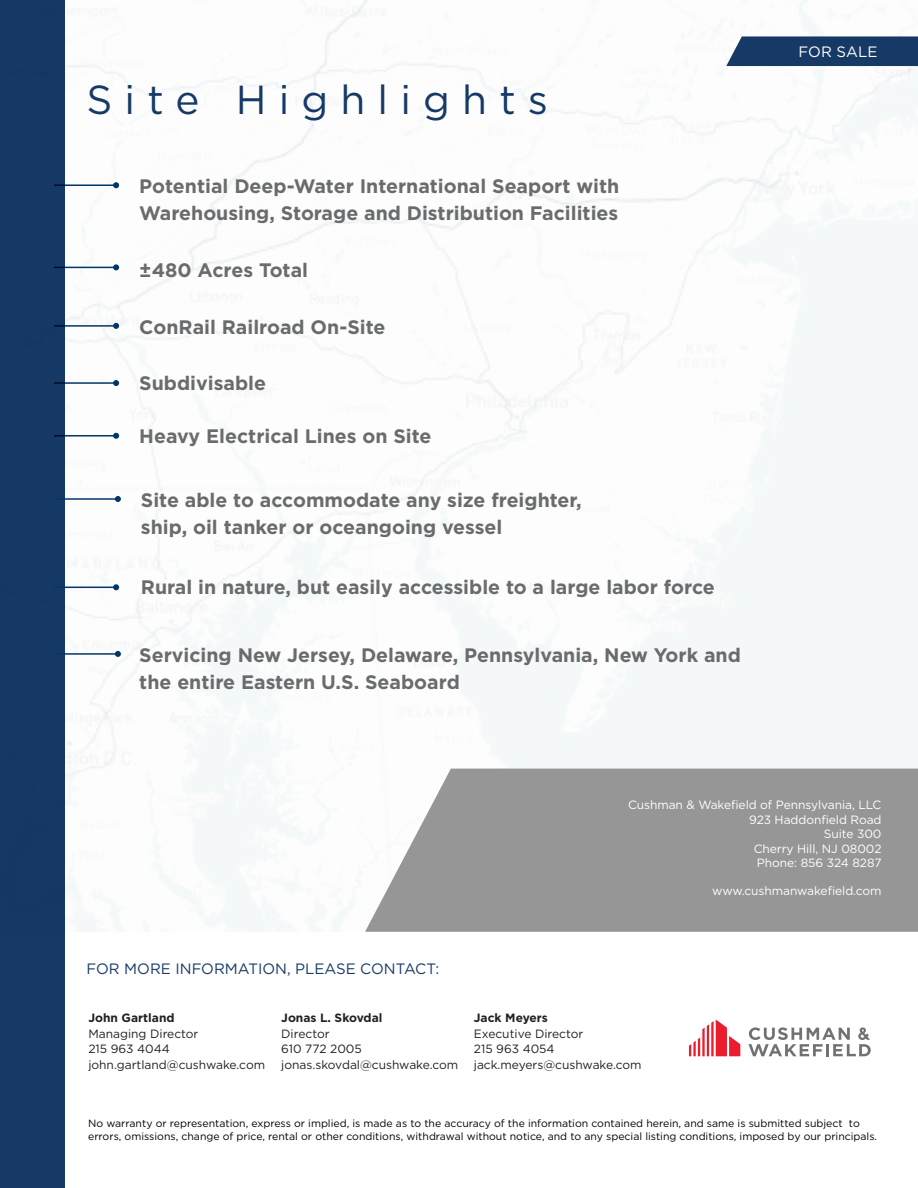
<style>
.page{position:relative;width:918px;height:1188px;background:#fff}
.page>*{position:absolute;margin:0;border:0;box-sizing:border-box;transform-origin:0 0}
.t1{font:40.5px "Gotham";letter-spacing:.3em;color:#163a65}
.cwBODY{font:700 19.5px/27px "Gotham";color:#696b6d}
.cwHEADING_LEVEL2{font:15px "Gotham";color:#163a65}
.cwRUNNING_HEADER{font:15px "Gotham";letter-spacing:.005em;color:#fff}
.cwBODY-2{font:12px "Gotham";color:#231f20}
.cwFOOTER_OFFICE_ADD{font:12px "Gotham";letter-spacing:-.005em;color:#fff}
.cwBODY-3{font:700 12px "Gotham";color:#231f20}
.t2{font:10.5px/12.6px "Gotham";color:#000}
</style>
<div class="page">
<svg style="left:365px;top:769px;width:553px;height:163px;background:#9e9e9e"></svg>
<svg style="left:689px;top:1019px;width:51px;height:37px"></svg>
<svg style="left:748px;top:1027px;width:123px;height:29px"></svg>
<hr style="left:54px;top:267px;width:62px;height:1px;background:#003768">
<svg style="left:113px;top:264px;width:6px;height:6px"></svg>
<hr style="left:54px;top:325px;width:62px;height:2px;background:#003768">
<svg style="left:113px;top:323px;width:6px;height:6px"></svg>
<hr style="left:54px;top:382px;width:62px;height:2px;background:#003768">
<svg style="left:113px;top:380px;width:6px;height:6px"></svg>
<hr style="left:54px;top:435px;width:62px;height:2px;background:#003768">
<svg style="left:113px;top:433px;width:6px;height:6px"></svg>
<hr style="left:54px;top:184px;width:62px;height:2px;background:#003768">
<svg style="left:113px;top:182px;width:6px;height:6px"></svg>
<div style="left:0;top:0;width:65px;height:1188px;background:#163a65"></div>
<hr style="left:56px;top:498px;width:62px;height:2px;background:#003768">
<svg style="left:115px;top:496px;width:6px;height:6px"></svg>
<hr style="left:54px;top:587px;width:62px;height:1px;background:#003768">
<svg style="left:113px;top:584px;width:6px;height:6px"></svg>
<hr style="left:56px;top:653px;width:62px;height:2px;background:#003768">
<svg style="left:115px;top:651px;width:6px;height:6px"></svg>
<svg style="left:726px;top:36px;width:192px;height:30px;background:#23446d"></svg>
<p class="t1" style="left:87px;top:73px;width:463px">Site Highlights</p>
<p class="cwBODY" style="left:139px;top:173px;width:482px">Potential Deep-Water International Seaport with<br>Warehousing, Storage and Distribution Facilities</p>
<p class="cwBODY" style="left:139px;top:256px;width:170px">±480 Acres Total</p>
<p class="cwBODY" style="left:139px;top:313px;width:248px">ConRail Railroad On-Site</p>
<p class="cwBODY" style="left:139px;top:369px;width:128px">Subdivisable</p>
<p class="cwBODY" style="left:139px;top:422px;width:294px">Heavy Electrical Lines on Site</p>
<p class="cwBODY" style="left:141px;top:487px;width:442px">Site able to accommodate any size freighter, ship, oil tanker or oceangoing vessel</p>
<p class="cwBODY" style="left:141px;top:573px;width:575px">Rural in nature, but easily accessible to a large labor force</p>
<p class="cwBODY" style="left:139px;top:642px;width:603px">Servicing New Jersey, Delaware, Pennsylvania, New York and the entire Eastern U.S. Seaboard</p>
<p class="cwRUNNING_HEADER" style="left:799px;top:42px;width:81px">FOR SALE</p>
<p class="cwFOOTER_OFFICE_ADD" style="left:628px;top:797px;width:255px">Cushman &amp; Wakefield of Pennsylvania, LLC</p>
<p class="cwFOOTER_OFFICE_ADD" style="left:749px;top:812px;width:134px">923 Haddonfield Road</p>
<p class="cwFOOTER_OFFICE_ADD" style="left:824px;top:826px;width:59px">Suite 300</p>
<p class="cwFOOTER_OFFICE_ADD" style="left:754px;top:841px;width:129px">Cherry Hill, NJ 08002</p>
<p class="cwFOOTER_OFFICE_ADD" style="left:757px;top:855px;width:126px">Phone: 856 324 8287</p>
<p class="cwFOOTER_OFFICE_ADD" style="left:712px;top:883px;width:171px">www.cushmanwakefield.com</p>
<p class="cwHEADING_LEVEL2" style="left:87px;top:959px;width:354px">FOR MORE INFORMATION, PLEASE CONTACT:</p>
<p class="cwBODY-3" style="left:88px;top:1009px;width:88px">John Gartland</p>
<p class="cwBODY-2" style="left:88px;top:1026px;width:112px">Managing Director</p>
<p class="cwBODY-2" style="left:88px;top:1042px;width:83px">215 963 4044</p>
<p class="cwBODY-2" style="left:88px;top:1057px;width:178px">john.gartland@cushwake.com</p>
<p class="cwBODY-3" style="left:281px;top:1009px;width:103px">Jonas L. Skovdal</p>
<p class="cwBODY-2" style="left:281px;top:1026px;width:50px">Director</p>
<p class="cwBODY-2" style="left:281px;top:1042px;width:82px">610 772 2005</p>
<p class="cwBODY-2" style="left:281px;top:1057px;width:179px">jonas.skovdal@cushwake.com</p>
<p class="cwBODY-3" style="left:474px;top:1009px;width:76px">Jack Meyers</p>
<p class="cwBODY-2" style="left:474px;top:1026px;width:111px">Executive Director</p>
<p class="cwBODY-2" style="left:474px;top:1042px;width:82px">215 963 4054</p>
<p class="cwBODY-2" style="left:474px;top:1057px;width:169px">jack.meyers@cushwake.com</p>
<p class="t2" style="left:88px;top:1117px;width:791px">No warranty or representation, express or implied, is made as to the accuracy of the information contained herein, and same is submitted subject to errors, omissions, change of price, rental or other conditions, withdrawal without notice, and to any special listing conditions, imposed by our principals.</p>
</div>
